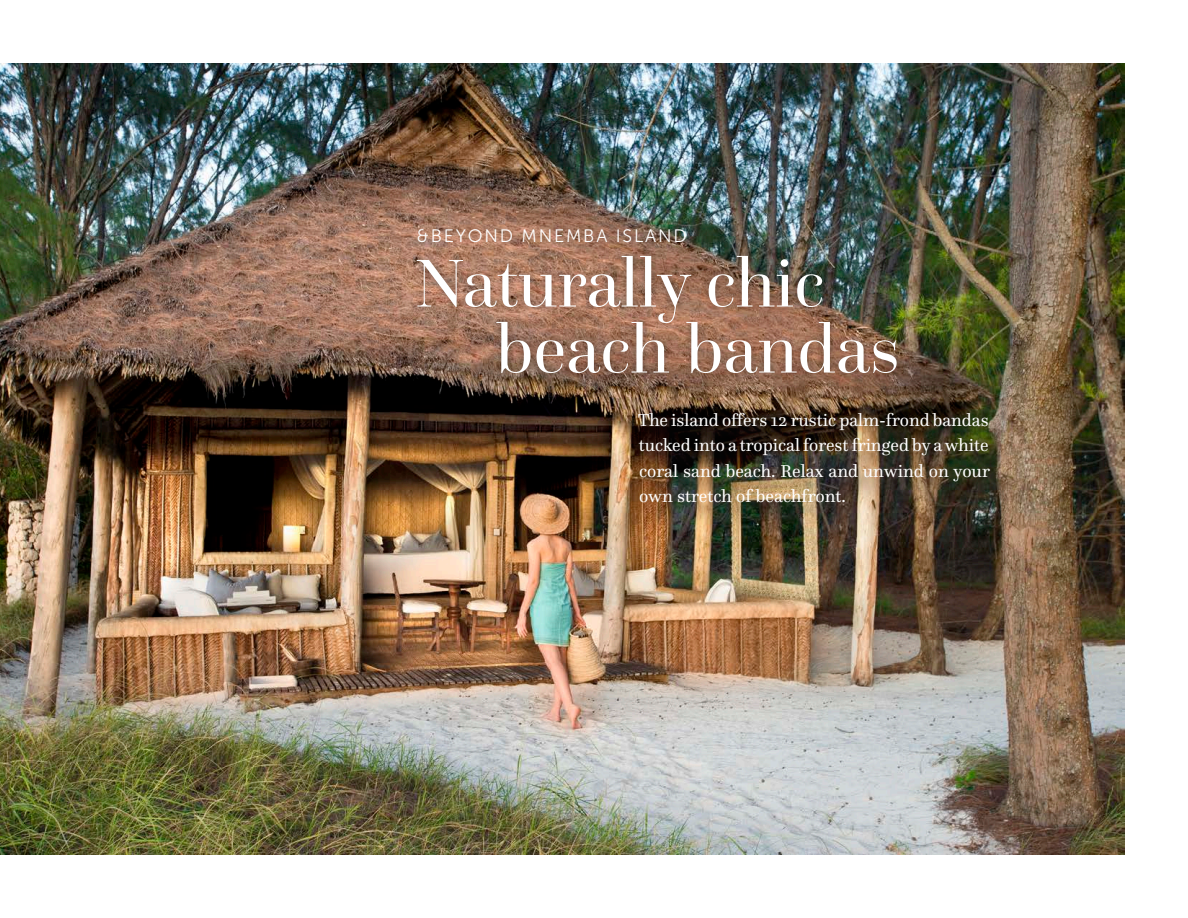
<style>
.page{position:relative;width:1188px;height:918px;background:#fff}
.page>*{position:absolute;margin:0;border:0;box-sizing:border-box;transform-origin:0 0}
.Opener_Heading{font:70.5px "Questa Grande";color:#fff}
.Feature_Intro_3{font:18px/25.5px "Questa";color:#fff;text-align:justify}
.t1{font:18px "Museo Sans 300";letter-spacing:.1em;color:#fff}
</style>
<div class="page">
<img style="left:0;top:64px;width:1124px;height:790px">
<div style="left:636px;top:410px;width:377px;height:117px;background:#231f20;opacity:.75"></div>
<div style="left:409px;top:247px;width:496px;height:134px;background:#231f20;opacity:.45"></div>
<p class="t1" style="left:417px;top:226px;width:271px">&amp;BEYOND MNEMBA ISLAND</p>
<p class="Opener_Heading" style="left:415px;top:241px;width:411px">Naturally chic</p>
<p class="Opener_Heading" style="left:496px;top:307px;width:405px">beach bandas</p>
<p class="Feature_Intro_3" style="left:638px;top:407px;width:354px">The island offers 12 rustic palm-frond bandas tucked into a tropical forest fringed by a white coral sand beach. Relax and unwind on your own stretch of beachfront.</p>
</div>
